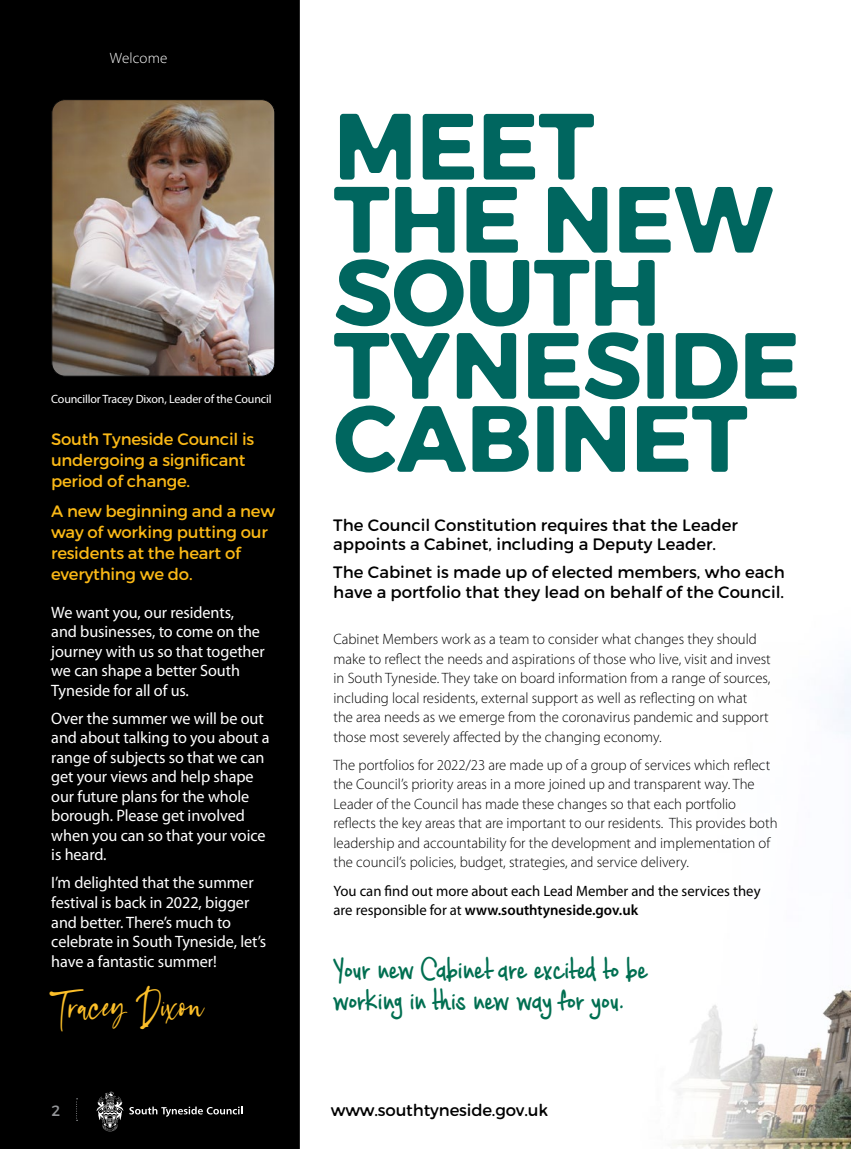
<style>
.page{position:relative;width:851px;height:1149px;background:#fff}
.page>*{position:absolute;margin:0;border:0;box-sizing:border-box;transform-origin:0 0}
.t1{font:93.75px/73.1px "Trueno Round Bd";letter-spacing:-.01em;color:#00665f}
.t2{font:40.5px "capappa";letter-spacing:-.005em;color:#fcbf29}
.t3{font:700 37.5px/31.5px "Cashew Apple Ale";letter-spacing:-.01em;color:#006f51}
.t4{font:16.5px/19.5px "Myriad Pro";letter-spacing:-.005em;color:#fff}
.t5{font:16.5px/19.5px "Trueno Round";color:#000}
.t6{font:16.5px/21px "Trueno Round";letter-spacing:-.015em;color:#fab816}
.t7{font:300 15px/19.5px "Myriad Pro";color:#000}
.t8{font:15px/19.5px "Myriad Pro";color:#000}
.t9{font:300 15px "Myriad Pro";letter-spacing:.01em;color:#fff}
.t10{font:15px "Trueno Round";color:#939598}
.t11{font:12px "Myriad Pro";letter-spacing:-.015em;color:#fff}
.s1{font-weight:600}
</style>
<div class="page">
<img style="left:672px;top:673px;width:178px;height:475px">
<div style="left:0;top:0;width:300px;height:1148px;background:#000"></div>
<img style="left:53px;top:101px;width:222px;height:275px">
<div style="left:51px;top:99px;width:224px;height:277px;border:1px solid #000;border-radius:13px"></div>
<svg style="left:76px;top:1098px;width:2px;height:22px"></svg>
<svg style="left:129px;top:1106px;width:113px;height:10px"></svg>
<svg style="left:96px;top:1091px;width:27px;height:40px"></svg>
<p class="t9" style="left:110px;top:49px;width:59px">Welcome</p>
<p class="t11" style="left:51px;top:392px;width:222px">Councillor Tracey Dixon, Leader of the Council</p>
<p class="t6" style="left:51px;top:428px;width:205px">South Tyneside Council is undergoing a significant period of change.</p>
<p class="t6" style="left:51px;top:500px;width:225px">A new beginning and a new way of working putting our residents at the heart of everything we do.</p>
<p class="t4" style="left:51px;top:602px;width:215px">We want you, our residents,<br>and businesses, to come on the journey with us so that together we can shape a better South<br>Tyneside for all of us.</p>
<p class="t4" style="left:51px;top:708px;width:220px">Over the summer we will be out and about talking to you about a range of subjects so that we can get your views and help shape our future plans for the whole borough. Please get involved when you can so that your voice is heard.</p>
<p class="t4" style="left:51px;top:872px;width:216px">I’m delighted that the summer festival is back in 2022, bigger and better. There’s much to celebrate in South Tyneside, let’s have a fantastic summer!</p>
<h2 class="t2" style="left:51px;top:975px;width:156px">Tracey Dixon</h2>
<h1 class="t1" style="left:333px;top:111px;width:468px">MEET<br>THE NEW<br>SOUTH<br>TYNESIDE<br>CABINET</h1>
<p class="t5" style="left:333px;top:514px;width:406px">The Council Constitution requires that the Leader appoints a Cabinet, including a Deputy Leader.</p>
<p class="t5" style="left:333px;top:562px;width:453px">The Cabinet is made up of elected members, who each have a portfolio that they lead on behalf of the Council.</p>
<p class="t7" style="left:333px;top:629px;width:439px">Cabinet Members work as a team to consider what changes they should make to reflect the needs and aspirations of those who live, visit and invest in South Tyneside. They take on board information from a range of sources, including local residents, external support as well as reflecting on what<br>the area needs as we emerge from the coronavirus pandemic and support those most severely affected by the changing economy.</p>
<p class="t7" style="left:333px;top:754px;width:445px">The portfolios for 2022/23 are made up of a group of services which reflect the Council’s priority areas in a more joined up and transparent way. The Leader of the Council has made these changes so that each portfolio reflects the key areas that are important to our residents. This provides both leadership and accountability for the development and implementation of the council’s policies, budget, strategies, and service delivery.</p>
<p class="t8" style="left:333px;top:880px;width:428px">You can find out more about each Lead Member and the services they are responsible for at <span class="s1">www.southtyneside.gov.uk</span></p>
<h3 class="t3" style="left:333px;top:953px;width:317px">Your new Cabinet are excited to be working in this new way for you.</h3>
<p class="t10" style="left:52px;top:1100px;width:10px">2</p>
<p class="t5" style="left:331px;top:1099px;width:219px">www.southtyneside.gov.uk</p>
</div>
